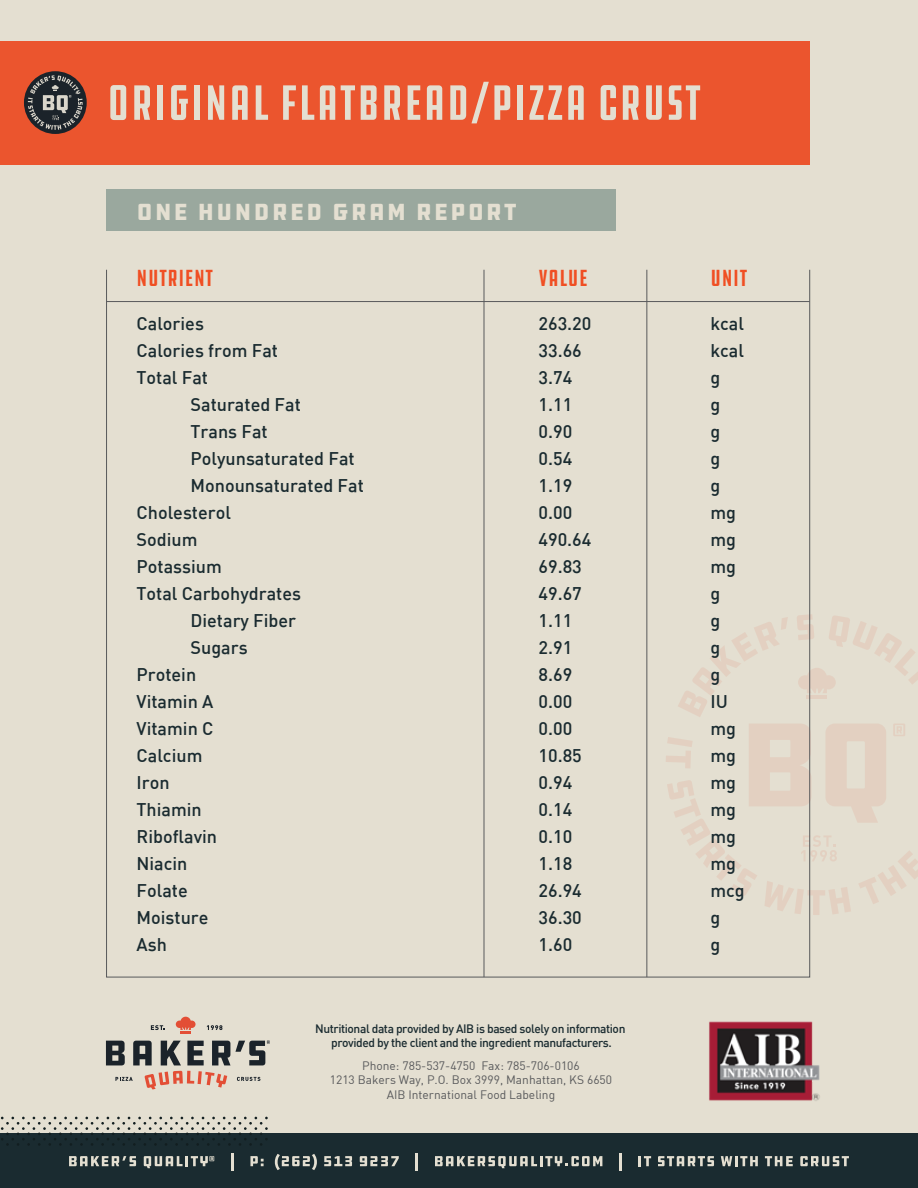
<style>
.page{position:relative;width:918px;height:1188px;background:#e4dfd1}
.page>*{position:absolute;margin:0;border:0;box-sizing:border-box;transform-origin:0 0}
.t1{font:extra-condensed 51px "DDC Hardware";letter-spacing:.025em;color:#e4dfd1}
.t2{font:24px "DDC Hardware";letter-spacing:.075em;color:#e4dfd1}
.t3{font:extra-condensed 24px "DDC Hardware";letter-spacing:.025em;color:#f04f23}
.t4{font:500 18px/27px "DIN";color:#1a2b30}
.t5{font:12px/14.4px "DIN";color:#58595b;text-align:center}
.t6{font:500 12px/14.4px "DIN";letter-spacing:-.035em;color:#1a2b30;text-align:center}
</style>
<div class="page">
<svg style="left:678px;top:617px;width:110px;height:100px"></svg>
<svg style="left:807px;top:695px;width:20px;height:4px"></svg>
<svg style="left:797px;top:614px;width:121px;height:79px"></svg>
<svg style="left:666px;top:723px;width:252px;height:192px"></svg>
<div style="left:0;top:1134px;width:918px;height:54px;background:#1a2b30"></div>
<div style="left:0;top:41px;width:810px;height:123px;background:#eb552e"></div>
<svg style="left:1px;top:1117px;width:267px;height:29px"></svg>
<svg style="left:69px;top:1156px;width:67px;height:10px"></svg>
<hr style="left:231px;top:1153px;width:3px;height:18px;background:#e4dfd1">
<svg style="left:250px;top:1156px;width:14px;height:10px"></svg>
<svg style="left:275px;top:1154px;width:42px;height:16px"></svg>
<svg style="left:324px;top:1156px;width:28px;height:10px"></svg>
<svg style="left:360px;top:1156px;width:39px;height:10px"></svg>
<svg style="left:416px;top:1153px;width:2px;height:18px"></svg>
<svg style="left:435px;top:1156px;width:167px;height:12px"></svg>
<hr style="left:619px;top:1153px;width:3px;height:18px;background:#e4dfd1">
<svg style="left:639px;top:1156px;width:12px;height:10px"></svg>
<svg style="left:658px;top:1156px;width:56px;height:10px"></svg>
<svg style="left:721px;top:1156px;width:37px;height:10px"></svg>
<svg style="left:765px;top:1156px;width:28px;height:10px"></svg>
<svg style="left:800px;top:1156px;width:49px;height:10px"></svg>
<svg style="left:144px;top:1156px;width:70px;height:12px"></svg>
<svg style="left:176px;top:1017px;width:20px;height:16px"></svg>
<svg style="left:106px;top:1041px;width:19px;height:24px"></svg>
<svg style="left:133px;top:1041px;width:19px;height:24px"></svg>
<svg style="left:161px;top:1041px;width:20px;height:24px"></svg>
<svg style="left:187px;top:1041px;width:17px;height:24px"></svg>
<svg style="left:151px;top:1025px;width:14px;height:5px"></svg>
<svg style="left:207px;top:1025px;width:15px;height:5px"></svg>
<svg style="left:144px;top:1071px;width:83px;height:19px"></svg>
<svg style="left:115px;top:1077px;width:18px;height:4px"></svg>
<svg style="left:237px;top:1077px;width:23px;height:4px"></svg>
<svg style="left:212px;top:1041px;width:58px;height:24px"></svg>
<img style="left:709px;top:1021px;width:111px;height:80px">
<div style="left:107px;top:190px;width:509px;height:41px;background:#9aa89e"></div>
<hr style="left:484px;top:270px;width:1px;height:707px;background:#58595b">
<hr style="left:647px;top:270px;width:1px;height:707px;background:#58595b">
<hr style="left:107px;top:301px;width:703px;height:1px;background:#58595b">
<svg style="left:24px;top:71px;width:63px;height:63px"></svg>
<svg style="left:28px;top:75px;width:55px;height:55px;background:#554d4d"></svg>
<h1 class="t1" style="left:107px;top:72px;width:595px">ORIGINAL FLATBREAD/PIZZA CRUST</h1>
<h2 class="t2" style="left:137px;top:196px;width:382px">ONE HUNDRED GRAM REPORT</h2>
<h2 class="t3" style="left:137px;top:264px;width:78px">NUTRIENT</h2>
<h2 class="t3" style="left:538px;top:264px;width:51px">VALUE</h2>
<h2 class="t3" style="left:710px;top:264px;width:38px">UNIT</h2>
<p class="t4" style="left:137px;top:309px;width:143px">Calories<br>Calories from Fat<br>Total Fat</p>
<p class="t4" style="left:191px;top:390px;width:112px">Saturated Fat</p>
<p class="t4" style="left:191px;top:417px;width:79px">Trans Fat</p>
<p class="t4" style="left:191px;top:444px;width:166px">Polyunsaturated Fat</p>
<p class="t4" style="left:191px;top:471px;width:175px">Monounsaturated Fat</p>
<p class="t4" style="left:137px;top:498px;width:96px">Cholesterol</p>
<p class="t4" style="left:137px;top:525px;width:63px">Sodium</p>
<p class="t4" style="left:137px;top:552px;width:87px">Potassium</p>
<p class="t4" style="left:137px;top:579px;width:166px">Total Carbohydrates</p>
<p class="t4" style="left:191px;top:606px;width:107px">Dietary Fiber</p>
<p class="t4" style="left:191px;top:633px;width:59px">Sugars</p>
<p class="t4" style="left:137px;top:660px;width:61px">Protein</p>
<p class="t4" style="left:137px;top:687px;width:78px">Vitamin A</p>
<p class="t4" style="left:137px;top:714px;width:78px">Vitamin C</p>
<p class="t4" style="left:137px;top:741px;width:67px">Calcium</p>
<p class="t4" style="left:137px;top:768px;width:35px">Iron</p>
<p class="t4" style="left:137px;top:795px;width:67px">Thiamin</p>
<p class="t4" style="left:137px;top:822px;width:82px">Riboflavin</p>
<p class="t4" style="left:137px;top:849px;width:52px">Niacin</p>
<p class="t4" style="left:137px;top:876px;width:53px">Folate</p>
<p class="t4" style="left:137px;top:903px;width:74px">Moisture</p>
<p class="t4" style="left:137px;top:930px;width:32px">Ash</p>
<p class="t4" style="left:538px;top:309px;width:54px">263.20<br>33.66<br>3.74<br>1.11<br>0.90<br>0.54<br>1.19<br>0.00<br>490.64<br>69.83<br>49.67<br>1.11<br>2.91<br>8.69<br>0.00<br>0.00<br>10.85<br>0.94<br>0.14<br>0.10<br>1.18<br>26.94<br>36.30<br>1.60</p>
<p class="t4" style="left:710px;top:309px;width:36px">kcal kcal g<br>g<br>g<br>g<br>g mg mg mg g<br>g<br>g<br>g<br>IU mg mg mg mg mg mg mcg g<br>g</p>
<p class="t6" style="left:315px;top:1021px;width:312px">Nutritional data provided by AIB is based solely on information provided by the client and the ingredient manufacturers.</p>
<p class="t5" style="left:330px;top:1058px;width:284px">Phone: 785-537-4750 Fax: 785-706-0106<br>1213 Bakers Way, P.O. Box 3999, Manhattan, KS 6650<br>AIB International Food Labeling</p>
</div>
